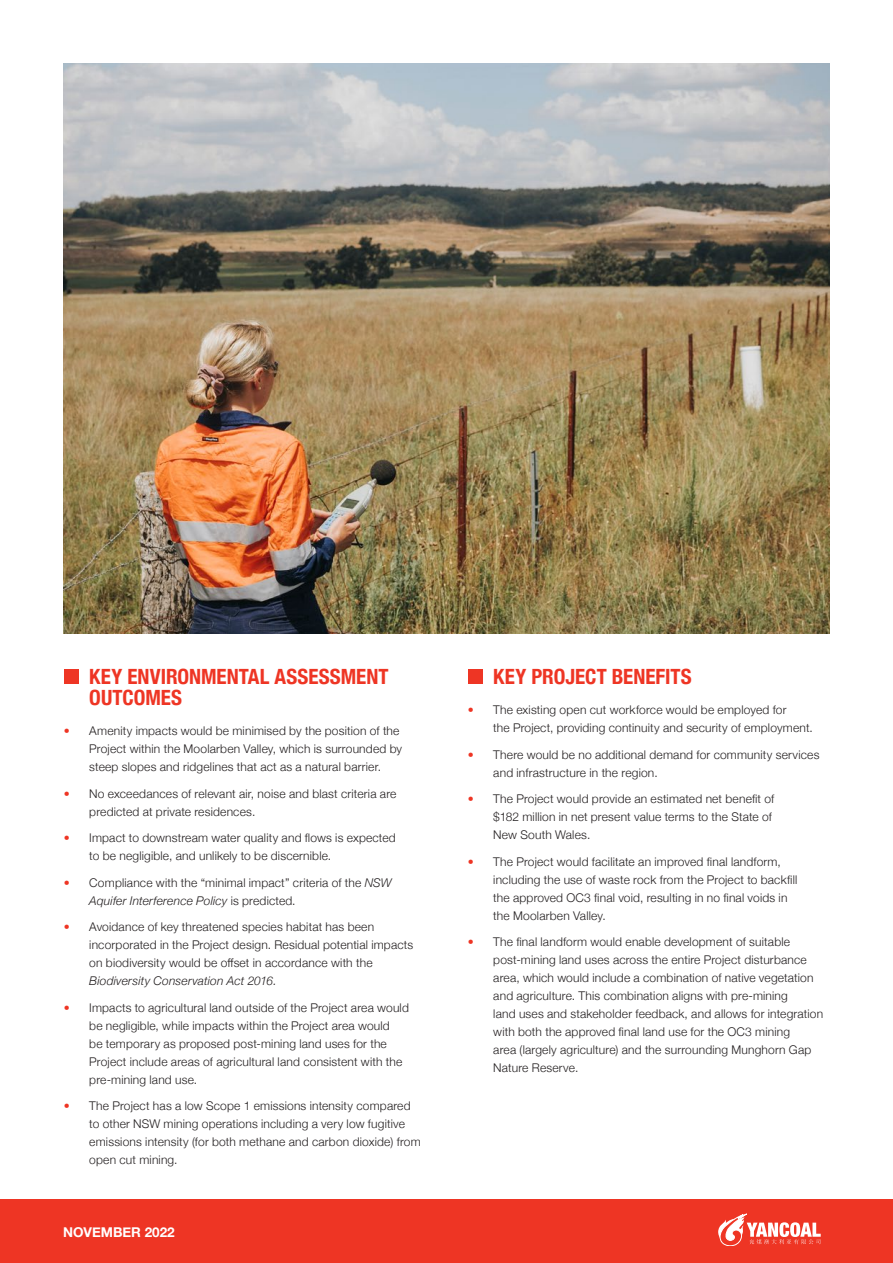
<style>
.page{position:relative;width:893px;height:1263px;background:#fff}
.page>*{position:absolute;margin:0;border:0;box-sizing:border-box;transform-origin:0 0}
.t1{font:700 condensed 21px/21px "Helvetica Neue";color:#ee3524}
.t2{font:700 13.5px "Helvetica Neue";color:#fff}
.t3{font:300 12px/18px "Helvetica Neue";letter-spacing:.015em;color:#231f20}
.t4{font:italic 300 12px "Helvetica Neue";letter-spacing:.015em;color:#231f20}
.s1{color:#ee3524}
.s2{font-style:italic}
</style>
<div class="page">
<div style="left:0;top:1199px;width:893px;height:64px;background:#ee3524"></div>
<img style="left:64px;top:64px;width:765px;height:570px">
<div style="left:468px;top:669px;width:15px;height:14px;background:#ee3524"></div>
<div style="left:64px;top:669px;width:15px;height:14px;background:#ee3524"></div>
<svg style="left:718px;top:1214px;width:103px;height:32px"></svg>
<h1 class="t1" style="left:89px;top:664px;width:301px">KEY ENVIRONMENTAL ASSESSMENT<br>OUTCOMES</h1>
<p class="t3" style="left:89px;top:721px;width:314px;text-indent:-26px"><span class="s1">•</span> Amenity impacts would be minimised by the position of the<br>Project within the Moolarben Valley, which is surrounded by steep slopes and ridgelines that act as a natural barrier.</p>
<p class="t3" style="left:89px;top:784px;width:309px;text-indent:-26px"><span class="s1">•</span> No exceedances of relevant air, noise and blast criteria are predicted at private residences.</p>
<p class="t3" style="left:89px;top:828px;width:308px;text-indent:-26px"><span class="s1">•</span> Impact to downstream water quality and flows is expected to be negligible, and unlikely to be discernible.</p>
<p class="t3" style="left:89px;top:873px;width:304px;text-indent:-26px"><span class="s1">•</span> Compliance with the “minimal impact” criteria of the <span class="s2">NSW<br>Aquifer Interference Policy</span> is predicted.</p>
<p class="t3" style="left:89px;top:917px;width:325px;text-indent:-26px"><span class="s1">•</span> Avoidance of key threatened species habitat has been incorporated in the Project design. Residual potential impacts on biodiversity would be offset in accordance with the</p>
<p class="t4" style="left:89px;top:972px;width:189px">Biodiversity Conservation Act 2016.</p>
<p class="t3" style="left:89px;top:998px;width:321px;text-indent:-26px"><span class="s1">•</span> Impacts to agricultural land outside of the Project area would be negligible, while impacts within the Project area would<br>be temporary as proposed post-mining land uses for the Project include areas of agricultural land consistent with the pre-mining land use.</p>
<p class="t3" style="left:89px;top:1096px;width:333px;text-indent:-26px"><span class="s1">•</span> The Project has a low Scope 1 emissions intensity compared to other NSW mining operations including a very low fugitive emissions intensity (for both methane and carbon dioxide) from open cut mining.</p>
<p class="t2" style="left:63px;top:1222px;width:113px">NOVEMBER 2022</p>
<h1 class="t1" style="left:493px;top:664px;width:200px">KEY PROJECT BENEFITS</h1>
<p class="t3" style="left:493px;top:700px;width:321px;text-indent:-26px"><span class="s1">•</span> The existing open cut workforce would be employed for<br>the Project, providing continuity and security of employment.</p>
<p class="t3" style="left:493px;top:745px;width:328px;text-indent:-26px"><span class="s1">•</span> There would be no additional demand for community services and infrastructure in the region.</p>
<p class="t3" style="left:493px;top:789px;width:282px;text-indent:-26px"><span class="s1">•</span> The Project would provide an estimated net benefit of $182 million in net present value terms to the State of<br>New South Wales.</p>
<p class="t3" style="left:493px;top:852px;width:306px;text-indent:-26px"><span class="s1">•</span> The Project would facilitate an improved final landform, including the use of waste rock from the Project to backfill the approved OC3 final void, resulting in no final voids in the Moolarben Valley.</p>
<p class="t3" style="left:493px;top:932px;width:331px;text-indent:-26px"><span class="s1">•</span> The final landform would enable development of suitable post-mining land uses across the entire Project disturbance area, which would include a combination of native vegetation and agriculture. This combination aligns with pre-mining<br>land uses and stakeholder feedback, and allows for integration with both the approved final land use for the OC3 mining<br>area (largely agriculture) and the surrounding Munghorn Gap Nature Reserve.</p>
</div>
